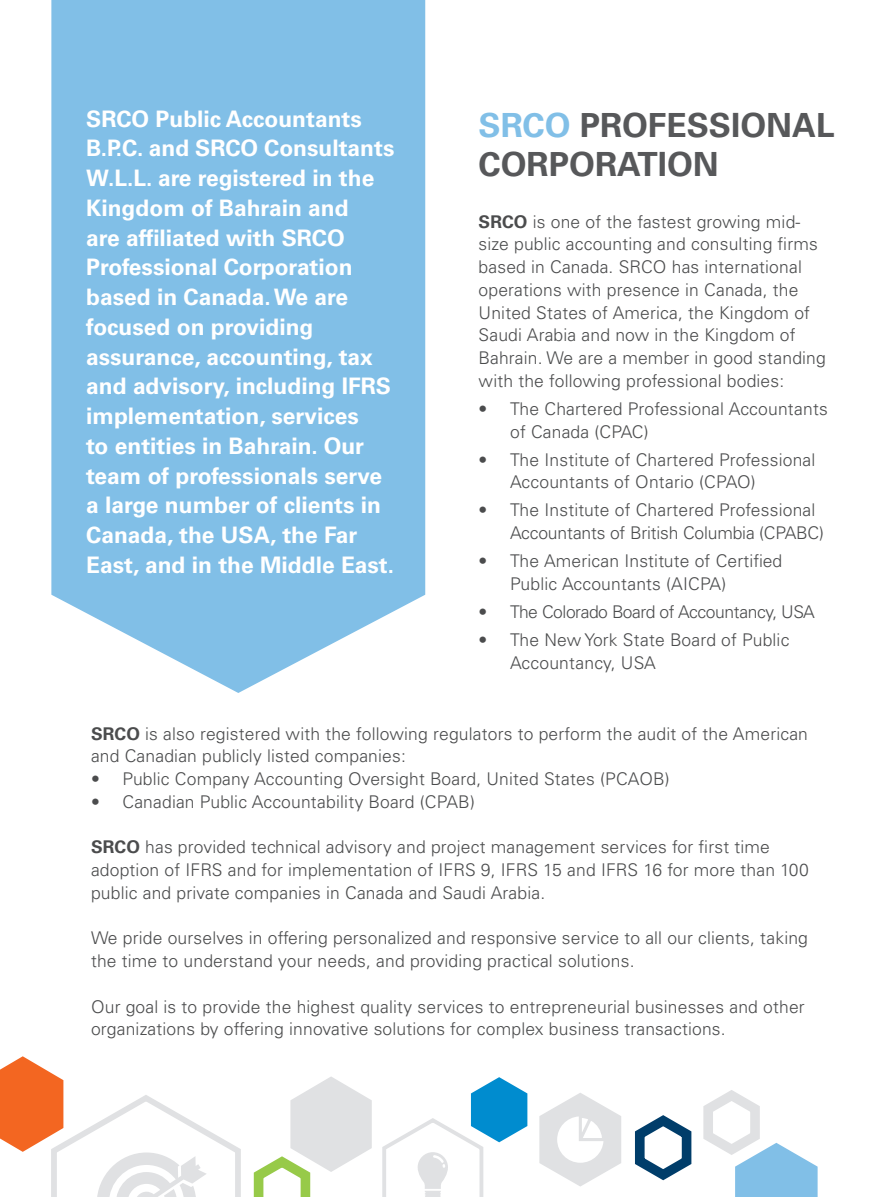
<style>
.page{position:relative;width:882px;height:1197px;background:#fff}
.page>*{position:absolute;margin:0;border:0;box-sizing:border-box;transform-origin:0 0}
.t1{font:700 33.25px/39.9px "Univers LT Std";color:#57585a}
.t2{font:700 22.75px/29.8px "Univers LT Std";color:#fff}
.t3{font:300 17.5px/22.8px "Univers LT Std";letter-spacing:.01em;color:#4b4c4d}
.t4{font:300 17.5px/22.8px "Univers LT Std";letter-spacing:-.01em;color:#4b4c4d}
.t5{font:300 17.5px "Univers LT Std";letter-spacing:-.025em;color:#4b4c4d}
.s1{color:#81bfe7}
.s2{font-weight:700}
</style>
<div class="page">
<svg style="left:539px;top:1093px;width:82px;height:94px"></svg>
<svg style="left:0;top:1056px;width:372px;height:141px"></svg>
<svg style="left:635px;top:1090px;width:183px;height:107px"></svg>
<svg style="left:382px;top:1077px;width:145px;height:120px"></svg>
<svg style="left:51px;top:0;width:374px;height:693px;fill:#81bfe7"></svg>
<p class="t2" style="left:86px;top:104px;width:310px">SRCO Public Accountants<br>B.P.C. and SRCO Consultants<br>W.L.L. are registered in the<br>Kingdom of Bahrain and<br>are affiliated with SRCO<br>Professional Corporation based in Canada. We are focused on providing assurance, accounting, tax and advisory, including IFRS implementation, services<br>to entities in Bahrain. Our team of professionals serve a large number of clients in<br>Canada, the USA, the Far<br>East, and in the Middle East.</p>
<p class="t1" style="left:479px;top:105px;width:357px"><span class="s1">SRCO</span> PROFESSIONAL<br>CORPORATION</p>
<p class="t3" style="left:479px;top:210px;width:349px"><span class="s2">SRCO</span> is one of the fastest growing mid&shy;size public accounting and consulting firms based in Canada. SRCO has international operations with presence in Canada, the United States of America, the Kingdom of Saudi Arabia and now in the Kingdom of Bahrain. We are a member in good standing with the following professional bodies:</p>
<p class="t3" style="left:510px;top:397px;width:319px;text-indent:-32px">• The Chartered Professional Accountants of Canada (CPAC)</p>
<p class="t3" style="left:510px;top:448px;width:307px;text-indent:-32px">• The Institute of Chartered Professional<br>Accountants of Ontario (CPAO)</p>
<p class="t4" style="left:510px;top:499px;width:315px;text-indent:-32px">• The Institute of Chartered Professional<br>Accountants of British Columbia (CPABC)</p>
<p class="t3" style="left:510px;top:549px;width:274px;text-indent:-32px">• The American Institute of Certified<br>Public Accountants (AICPA)</p>
<p class="t5" style="left:479px;top:601px;width:338px">• The Colorado Board of Accountancy, USA</p>
<p class="t3" style="left:510px;top:628px;width:281px;text-indent:-32px">• The New York State Board of Public<br>Accountancy, USA</p>
<p class="t3" style="left:91px;top:722px;width:718px"><span class="s2">SRCO</span> is also registered with the following regulators to perform the audit of the American and Canadian publicly listed companies:</p>
<p class="t3" style="left:91px;top:768px;width:580px">• Public Company Accounting Oversight Board, United States (PCAOB)</p>
<p class="t3" style="left:91px;top:790px;width:385px">• Canadian Public Accountability Board (CPAB)</p>
<p class="t3" style="left:91px;top:836px;width:719px"><span class="s2">SRCO</span> has provided technical advisory and project management services for first time adoption of IFRS and for implementation of IFRS 9, IFRS 15 and IFRS 16 for more than 100 public and private companies in Canada and Saudi Arabia.</p>
<p class="t3" style="left:91px;top:927px;width:719px">We pride ourselves in offering personalized and responsive service to all our clients, taking the time to understand your needs, and providing practical solutions.</p>
<p class="t3" style="left:91px;top:995px;width:715px">Our goal is to provide the highest quality services to entrepreneurial businesses and other organizations by offering innovative solutions for complex business transactions.</p>
</div>
